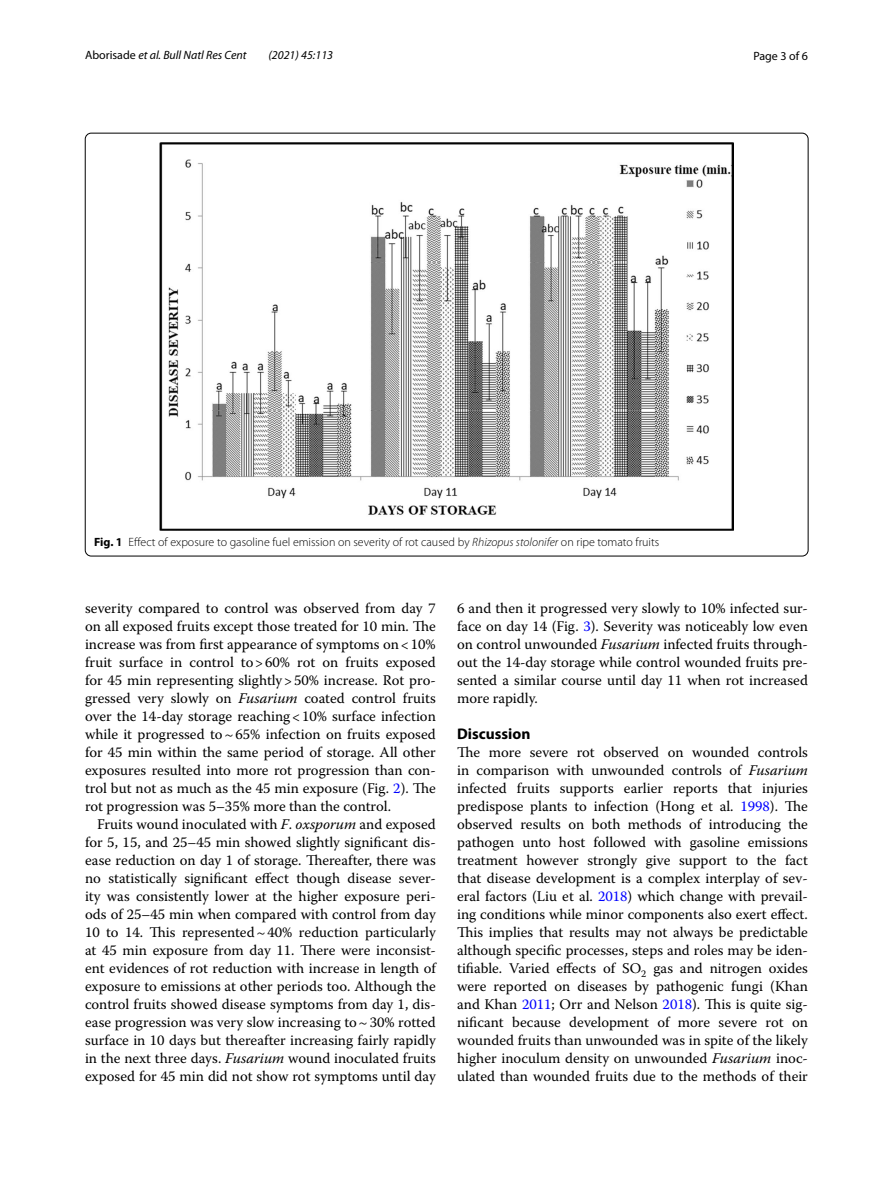
<style>
.page{position:relative;width:893px;height:1187px;background:#fff}
.page>*{position:absolute;margin:0;border:0;box-sizing:border-box;transform-origin:0 0}
.t1{font:700 15.45px "Myriad Pro";color:#000}
.t2{font:14.7px/18px "Warnock Pro";color:#000;text-align:justify}
.t3{font:300 12px "Myriad Pro";color:#000}
.t4{font:italic 12px "Myriad Pro";color:#000}
.t5{font:12px "Myriad Pro";color:#000}
.s1{font-style:normal}
.s2{font-weight:700}
.s3{font-style:italic}
.s4{color:#00f}
</style>
<div class="page">
<img style="left:160px;top:142px;width:574px;height:388px">
<p class="t4" style="left:85px;top:48px;width:163px"><span class="s1">Aborisade</span> et al. Bull Natl Res Cent</p>
<p class="t4" style="left:268px;top:48px;width:66px">(2021) 45:113</p>
<p class="t5" style="left:753px;top:48px;width:56px">Page 3 of 6</p>
<p class="t3" style="left:94px;top:535px;width:567px"><span class="s2">Fig. 1</span> Effect of exposure to gasoline fuel emission on severity of rot caused by <span class="s3">Rhizopus stolonifer</span> on ripe tomato fruits</p>
<p class="t2" style="left:85px;top:598px;width:352px">severity compared to control was observed from day 7 on all exposed fruits except those treated for 10 min. The increase was from first appearance of symptoms on&lt;10% fruit surface in control to&gt;60% rot on fruits exposed for 45 min representing slightly&gt;50% increase. Rot pro&shy;gressed very slowly on <span class="s3">Fusarium</span> coated control fruits over the 14-day storage reaching&lt;10% surface infection while it progressed to~65% infection on fruits exposed for 45 min within the same period of storage. All other exposures resulted into more rot progression than con&shy;trol but not as much as the 45 min exposure (Fig. <span class="s4">2</span>). The rot progression was 5–35% more than the control.</p>
<p class="t2" style="left:85px;top:814px;width:352px;text-indent:12px">Fruits wound inoculated with <span class="s3">F</span>. <span class="s3">oxsporum</span> and exposed for 5, 15, and 25–45 min showed slightly significant dis&shy;ease reduction on day 1 of storage. Thereafter, there was no statistically significant effect though disease sever&shy;ity was consistently lower at the higher exposure peri&shy;ods of 25–45 min when compared with control from day 10 to 14. This represented~40% reduction particularly at 45 min exposure from day 11. There were inconsist&shy;ent evidences of rot reduction with increase in length of exposure to emissions at other periods too. Although the control fruits showed disease symptoms from day 1, dis&shy;ease progression was very slow increasing to~30% rotted surface in 10 days but thereafter increasing fairly rapidly in the next three days. <span class="s3">Fusarium</span> wound inoculated fruits exposed for 45 min did not show rot symptoms until day</p>
<p class="t2" style="left:457px;top:598px;width:352px">6 and then it progressed very slowly to 10% infected sur&shy;face on day 14 (Fig. <span class="s4">3</span>). Severity was noticeably low even on control unwounded <span class="s3">Fusarium</span> infected fruits through&shy;out the 14-day storage while control wounded fruits pre&shy;sented a similar course until day 11 when rot increased more rapidly.</p>
<p class="t1" style="left:457px;top:723px;width:75px">Discussion</p>
<p class="t2" style="left:457px;top:742px;width:352px">The more severe rot observed on wounded controls in comparison with unwounded controls of <span class="s3">Fusarium </span>infected fruits supports earlier reports that injuries predispose plants to infection (Hong et al. <span class="s4">1998</span>). The observed results on both methods of introducing the pathogen unto host followed with gasoline emissions treatment however strongly give support to the fact that disease development is a complex interplay of sev&shy;eral factors (Liu et al. <span class="s4">2018</span>) which change with prevail&shy;ing conditions while minor components also exert effect.<br>This implies that results may not always be predictable although specific processes, steps and roles may be iden&shy;tifiable. Varied effects of SO<sub>2</sub> gas and nitrogen oxides were reported on diseases by pathogenic fungi (Khan and Khan <span class="s4">2011</span>; Orr and Nelson <span class="s4">2018</span>). This is quite sig&shy;nificant because development of more severe rot on wounded fruits than unwounded was in spite of the likely higher inoculum density on unwounded <span class="s3">Fusarium</span> inoc&shy;ulated than wounded fruits due to the methods of their</p>
</div>
